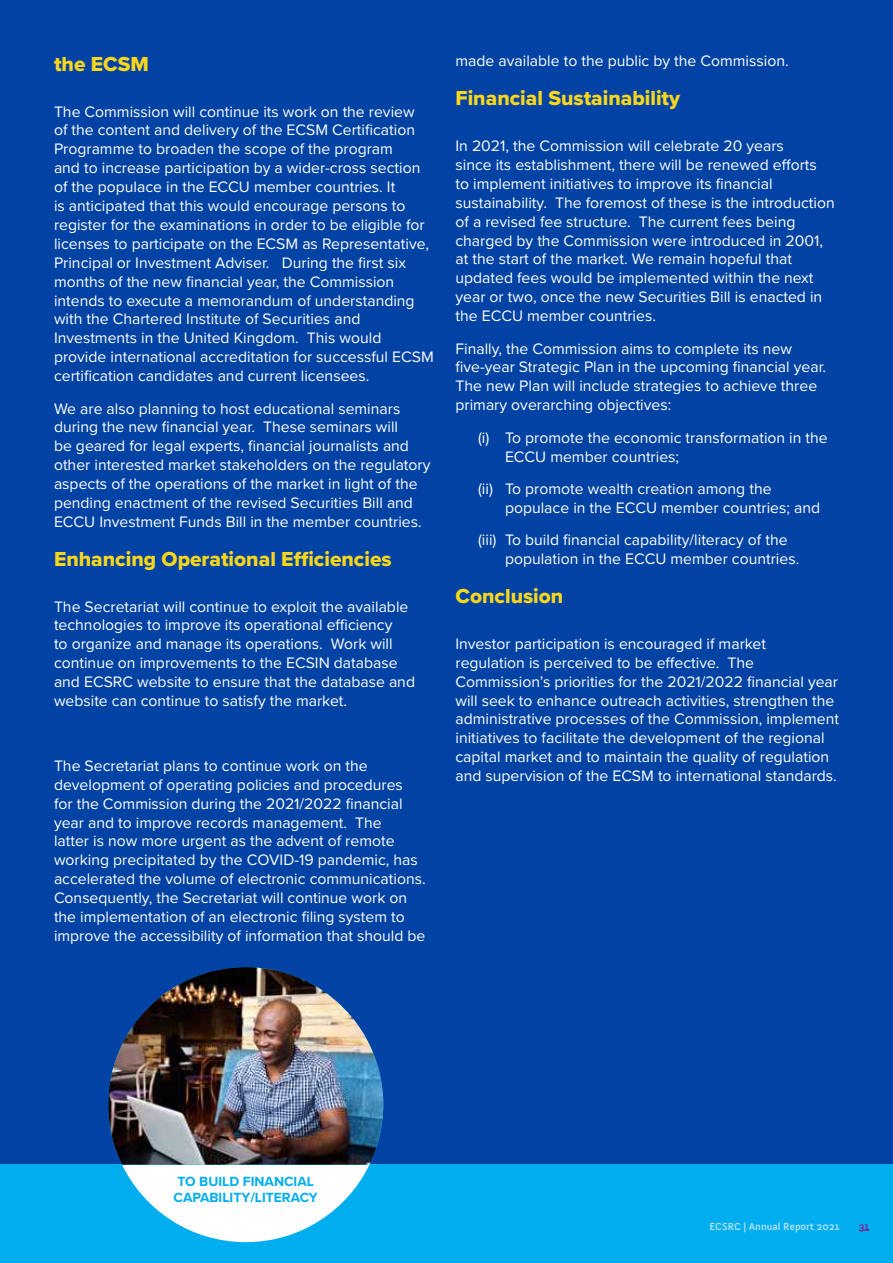
<style>
.page{position:relative;width:893px;height:1263px;background:#fff}
.page>*{position:absolute;margin:0;border:0;box-sizing:border-box;transform-origin:0 0}
.t1{font:21px "Proxima Nova Extrabld";color:#fad61c}
.t2{font:15.75px/18.9px "Proxima Nova";color:#fff}
.t3{font:700 13.8px/16.5px "Proxima Nova";color:#00aeef}
.t4{font:700 10.5px "Anivers";color:#abe1fa}
.t5{font:700 10.5px "Anivers";color:#782b90}
</style>
<div class="page">
<div style="left:0;top:1163px;width:893px;height:100px;background:#00aeef"></div>
<div style="left:0;top:0;width:893px;height:1163px;background:#0043a4"></div>
<svg style="left:122px;top:1165px;width:247px;height:77px"></svg>
<img style="left:108px;top:967px;width:275px;height:198px">
<h1 class="t1" style="left:54px;top:48px;width:96px">the ECSM</h1>
<p class="t2" style="left:54px;top:101px;width:381px">The Commission will continue its work on the review<br>of the content and delivery of the ECSM Certification Programme to broaden the scope of the program<br>and to increase participation by a wider-cross section of the populace in the ECCU member countries. It<br>is anticipated that this would encourage persons to register for the examinations in order to be eligible for licenses to participate on the ECSM as Representative, Principal or Investment Adviser. During the first six months of the new financial year, the Commission intends to execute a memorandum of understanding with the Chartered Institute of Securities and Investments in the United Kingdom. This would provide international accreditation for successful ECSM certification candidates and current licensees.</p>
<p class="t2" style="left:54px;top:398px;width:378px">We are also planning to host educational seminars during the new financial year. These seminars will<br>be geared for legal experts, financial journalists and other interested market stakeholders on the regulatory aspects of the operations of the market in light of the pending enactment of the revised Securities Bill and ECCU Investment Funds Bill in the member countries.</p>
<h1 class="t1" style="left:54px;top:543px;width:339px">Enhancing Operational Efficiencies</h1>
<p class="t2" style="left:54px;top:596px;width:363px">The Secretariat will continue to exploit the available technologies to improve its operational efficiency<br>to organize and manage its operations. Work will continue on improvements to the ECSIN database and ECSRC website to ensure that the database and website can continue to satisfy the market.</p>
<p class="t2" style="left:54px;top:755px;width:373px">The Secretariat plans to continue work on the development of operating policies and procedures<br>for the Commission during the 2021/2022 financial year and to improve records management. The<br>latter is now more urgent as the advent of remote working precipitated by the COVID-19 pandemic, has accelerated the volume of electronic communications.<br>Consequently, the Secretariat will continue work on the implementation of an electronic filing system to improve the accessibility of information that should be</p>
<p class="t2" style="left:455px;top:51px;width:335px">made available to the public by the Commission.</p>
<h1 class="t1" style="left:455px;top:82px;width:226px">Financial Sustainability</h1>
<p class="t2" style="left:455px;top:136px;width:381px">In 2021, the Commission will celebrate 20 years<br>since its establishment, there will be renewed efforts<br>to implement initiatives to improve its financial sustainability. The foremost of these is the introduction of a revised fee structure. The current fees being charged by the Commission were introduced in 2001, at the start of the market. We remain hopeful that updated fees would be implemented within the next year or two, once the new Securities Bill is enacted in the ECCU member countries.</p>
<p class="t2" style="left:455px;top:338px;width:372px">Finally, the Commission aims to complete its new five-year Strategic Plan in the upcoming financial year.<br>The new Plan will include strategies to achieve three primary overarching objectives:</p>
<p class="t2" style="left:505px;top:427px;width:324px;text-indent:-27px">(i) To promote the economic transformation in the<br>ECCU member countries;</p>
<p class="t2" style="left:505px;top:479px;width:317px;text-indent:-27px">(ii) To promote wealth creation among the populace in the ECCU member countries; and</p>
<p class="t2" style="left:505px;top:530px;width:296px;text-indent:-27px">(iii) To build financial capability/literacy of the population in the ECCU member countries.</p>
<h1 class="t1" style="left:455px;top:580px;width:109px">Conclusion</h1>
<p class="t2" style="left:455px;top:633px;width:385px">Investor participation is encouraged if market regulation is perceived to be effective. The Commission’s priorities for the 2021/2022 financial year will seek to enhance outreach activities, strengthen the administrative processes of the Commission, implement initiatives to facilitate the development of the regional capital market and to maintain the quality of regulation and supervision of the ECSM to international standards.</p>
<p class="t3" style="left:174px;top:1172px;width:146px">TO BUILD FINANCIAL<br>CAPABILITY/LITERACY</p>
<p class="t4" style="left:709px;top:1220px;width:132px">ECSRC | Annual Report 2021</p>
<p class="t5" style="left:859px;top:1220px;width:12px">31</p>
</div>
